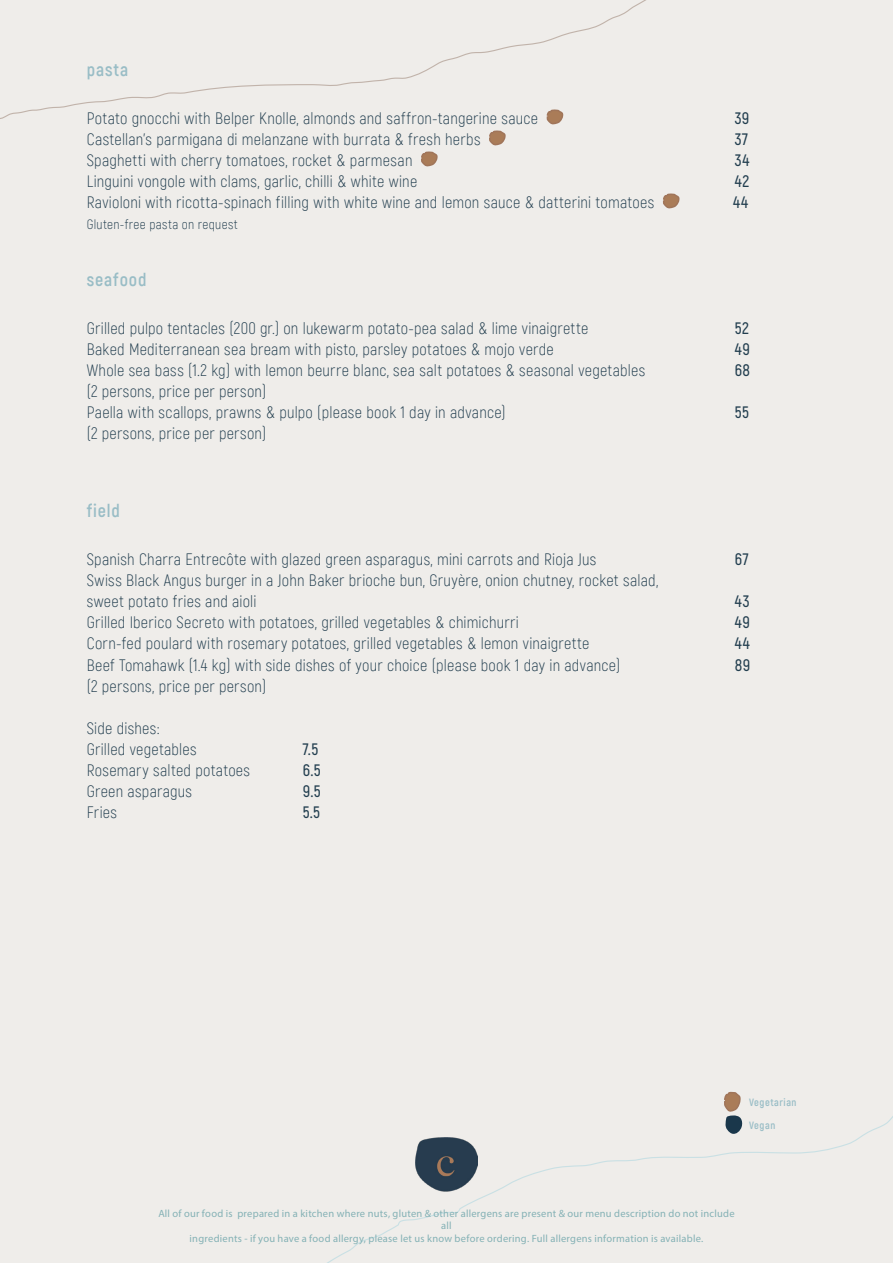
<style>
.page{position:relative;width:893px;height:1263px;background:#efedea}
.page>*{position:absolute;margin:0;border:0;box-sizing:border-box;transform-origin:0 0}
.t1{font:700 18px "Akrobat";letter-spacing:.05em;color:#99bdc6}
.t2{font:300 16.5px/21px "Akrobat";letter-spacing:.015em;color:#223e4f}
.t3{font:600 16.5px "Akrobat";letter-spacing:.04em;color:#223e4f}
.t4{font:300 13.5px "Akrobat";letter-spacing:.03em;color:#223e4f}
.t5{font:10.5px/12.6px "Myriad Pro";letter-spacing:.025em;color:#84b1b5;text-align:center}
.t6{font:700 10.5px "Akrobat";letter-spacing:.05em;color:#99bdc6}
</style>
<div class="page">
<svg style="left:0;top:0;width:646px;height:119px"></svg>
<svg style="left:327px;top:1116px;width:566px;height:147px"></svg>
<svg style="left:546px;top:109px;width:18px;height:16px"></svg>
<svg style="left:489px;top:130px;width:17px;height:16px"></svg>
<svg style="left:421px;top:151px;width:17px;height:16px"></svg>
<svg style="left:663px;top:193px;width:17px;height:16px"></svg>
<svg style="left:723px;top:1091px;width:19px;height:44px"></svg>
<p class="t1" style="left:87px;top:59px;width:43px">pasta</p>
<p class="t2" style="left:87px;top:108px;width:453px">Potato gnocchi with Belper Knolle, almonds and saffron-tangerine sauce</p>
<p class="t3" style="left:735px;top:109px;width:16px">39</p>
<p class="t2" style="left:87px;top:129px;width:395px">Castellan’s parmigana di melanzane with burrata &amp; fresh herbs</p>
<p class="t3" style="left:735px;top:130px;width:15px">37</p>
<p class="t2" style="left:87px;top:150px;width:327px">Spaghetti with cherry tomatoes, rocket &amp; parmesan</p>
<p class="t3" style="left:735px;top:151px;width:16px">34</p>
<p class="t2" style="left:87px;top:171px;width:332px">Linguini vongole with clams, garlic, chilli &amp; white wine</p>
<p class="t3" style="left:735px;top:172px;width:16px">42</p>
<p class="t2" style="left:87px;top:192px;width:569px">Ravioloni with ricotta-spinach filling with white wine and lemon sauce &amp; datterini tomatoes</p>
<p class="t3" style="left:733px;top:193px;width:16px">44</p>
<p class="t4" style="left:87px;top:217px;width:153px">Gluten-free pasta on request</p>
<p class="t1" style="left:87px;top:269px;width:61px">seafood</p>
<p class="t2" style="left:87px;top:318px;width:503px">Grilled pulpo tentacles (200 gr.) on lukewarm potato-pea salad &amp; lime vinaigrette</p>
<p class="t3" style="left:735px;top:319px;width:16px">52</p>
<p class="t2" style="left:87px;top:339px;width:469px">Baked Mediterranean sea bream with pisto, parsley potatoes &amp; mojo verde</p>
<p class="t3" style="left:735px;top:340px;width:17px">49</p>
<p class="t2" style="left:87px;top:360px;width:560px">Whole sea bass (1.2 kg) with lemon beurre blanc, sea salt potatoes &amp; seasonal vegetables</p>
<p class="t3" style="left:735px;top:361px;width:17px">68</p>
<p class="t2" style="left:87px;top:381px;width:420px">(2 persons, price per person)<br>Paella with scallops, prawns &amp; pulpo (please book 1 day in advance)</p>
<p class="t3" style="left:735px;top:403px;width:16px">55</p>
<p class="t2" style="left:87px;top:423px;width:181px">(2 persons, price per person)</p>
<p class="t1" style="left:87px;top:500px;width:35px">field</p>
<p class="t2" style="left:87px;top:549px;width:511px">Spanish Charra Entrecôte with glazed green asparagus, mini carrots and Rioja Jus</p>
<p class="t3" style="left:735px;top:550px;width:15px">67</p>
<p class="t2" style="left:87px;top:570px;width:573px">Swiss Black Angus burger in a John Baker brioche bun, Gruyère, onion chutney, rocket salad, sweet potato fries and aioli</p>
<p class="t3" style="left:735px;top:592px;width:16px">43</p>
<p class="t2" style="left:87px;top:612px;width:434px">Grilled Iberico Secreto with potatoes, grilled vegetables &amp; chimichurri</p>
<p class="t3" style="left:735px;top:613px;width:17px">49</p>
<p class="t2" style="left:87px;top:633px;width:504px">Corn-fed poulard with rosemary potatoes, grilled vegetables &amp; lemon vinaigrette</p>
<p class="t3" style="left:735px;top:634px;width:16px">44</p>
<p class="t2" style="left:87px;top:654px;width:535px">Beef Tomahawk (1.4 kg) with side dishes of your choice (please book 1 day in advance)</p>
<p class="t3" style="left:735px;top:655px;width:17px">89</p>
<p class="t2" style="left:87px;top:675px;width:181px">(2 persons, price per person)</p>
<p class="t2" style="left:87px;top:717px;width:111px">Side dishes:<br>Grilled vegetables</p>
<p class="t3" style="left:303px;top:739px;width:17px">7.5</p>
<p class="t2" style="left:87px;top:759px;width:165px">Rosemary salted potatoes</p>
<p class="t3" style="left:303px;top:760px;width:19px">6.5</p>
<p class="t2" style="left:87px;top:780px;width:107px">Green asparagus</p>
<p class="t3" style="left:303px;top:781px;width:19px">9.5</p>
<p class="t2" style="left:87px;top:801px;width:32px">Fries</p>
<p class="t3" style="left:303px;top:802px;width:19px">5.5</p>
<p class="t6" style="left:749px;top:1096px;width:49px">Vegetarian</p>
<p class="t6" style="left:749px;top:1118px;width:28px">Vegan</p>
<p class="t5" style="left:158px;top:1207px;width:578px">All of our food is prepared in a kitchen where nuts, gluten &amp; other allergens are present &amp; our menu description do not include all<br>ingredients - if you have a food allergy, please let us know before ordering. Full allergens information is available.</p>
</div>
